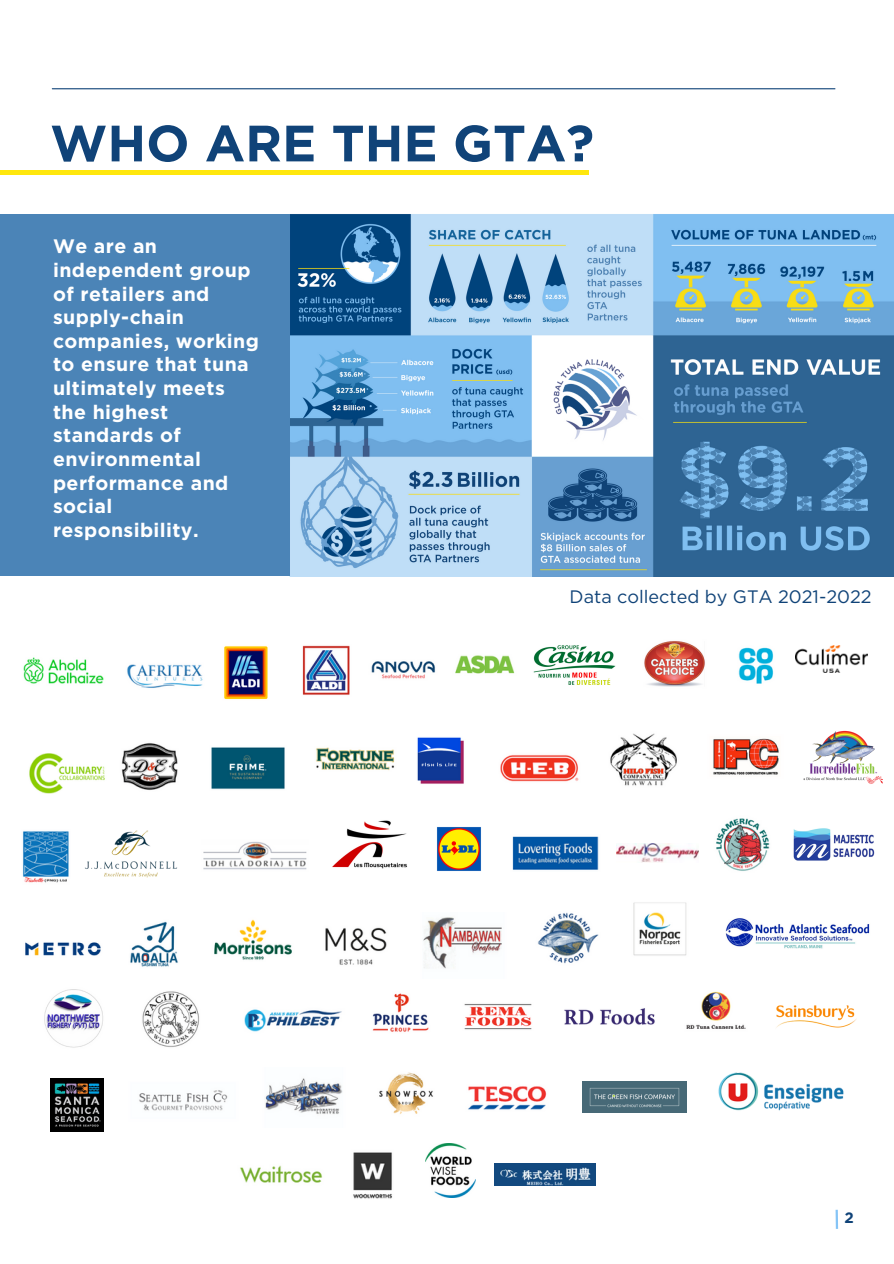
<style>
.page{position:relative;width:894px;height:1264px;background:#fff}
.page>*{position:absolute;margin:0;border:0;box-sizing:border-box;transform-origin:0 0}
.t1{font:700 51px "Gotham";color:#104378}
.t2{font:700 19.5px/23.7px "Gotham";letter-spacing:.02em;color:#fff}
.t3{font:18px "Gotham";color:#104378}
.t4{font:700 15px "Gotham";color:#104378}
</style>
<div class="page">
<hr style="left:0;top:170px;width:589px;height:4px;background:#ffe70d">
<hr style="left:52px;top:88px;width:782px;height:1px;background:#104378">
<img style="left:290px;top:214px;width:603px;height:362px">
<div style="left:0;top:214px;width:290px;height:362px;background:#4b84b7"></div>
<img style="left:203px;top:841px;width:104px;height:29px">
<img style="left:713px;top:738px;width:66px;height:37px">
<img style="left:379px;top:1072px;width:54px;height:42px">
<img style="left:121px;top:743px;width:57px;height:47px">
<img style="left:325px;top:927px;width:62px;height:38px">
<img style="left:302px;top:645px;width:48px;height:50px">
<img style="left:417px;top:737px;width:47px;height:47px">
<img style="left:265px;top:1078px;width:78px;height:36px">
<img style="left:224px;top:646px;width:44px;height:53px">
<img style="left:455px;top:655px;width:60px;height:19px">
<img style="left:372px;top:993px;width:57px;height:39px">
<img style="left:512px;top:836px;width:87px;height:34px">
<img style="left:738px;top:647px;width:36px;height:37px">
<img style="left:423px;top:917px;width:79px;height:52px">
<img style="left:464px;top:1004px;width:68px;height:26px">
<img style="left:142px;top:991px;width:57px;height:56px">
<img style="left:211px;top:747px;width:74px;height:43px">
<img style="left:716px;top:818px;width:54px;height:53px">
<img style="left:644px;top:641px;width:61px;height:46px">
<img style="left:633px;top:902px;width:54px;height:54px">
<img style="left:139px;top:1090px;width:89px;height:21px">
<img style="left:127px;top:664px;width:76px;height:24px">
<img style="left:316px;top:747px;width:79px;height:24px">
<img style="left:500px;top:755px;width:79px;height:27px">
<img style="left:130px;top:921px;width:48px;height:46px">
<img style="left:686px;top:991px;width:60px;height:38px">
<img style="left:371px;top:661px;width:65px;height:18px">
<img style="left:244px;top:1009px;width:98px;height:23px">
<img style="left:22px;top:831px;width:47px;height:52px">
<img style="left:44px;top:989px;width:59px;height:59px">
<img style="left:353px;top:1152px;width:39px;height:47px">
<img style="left:240px;top:1165px;width:83px;height:18px">
<img style="left:610px;top:733px;width:67px;height:53px">
<img style="left:468px;top:1086px;width:79px;height:24px">
<img style="left:23px;top:657px;width:81px;height:27px">
<img style="left:25px;top:942px;width:76px;height:14px">
<img style="left:538px;top:912px;width:61px;height:52px">
<img style="left:51px;top:1078px;width:53px;height:53px">
<img style="left:425px;top:1143px;width:50px;height:54px">
<img style="left:803px;top:730px;width:80px;height:54px">
<img style="left:214px;top:919px;width:78px;height:41px">
<img style="left:564px;top:1008px;width:91px;height:17px">
<img style="left:29px;top:753px;width:76px;height:40px">
<img style="left:725px;top:918px;width:145px;height:31px">
<img style="left:85px;top:830px;width:92px;height:48px">
<img style="left:793px;top:828px;width:82px;height:33px">
<img style="left:776px;top:1005px;width:80px;height:23px">
<img style="left:582px;top:1081px;width:104px;height:31px">
<img style="left:795px;top:645px;width:72px;height:27px">
<img style="left:616px;top:843px;width:81px;height:19px">
<img style="left:494px;top:1163px;width:101px;height:22px">
<img style="left:332px;top:820px;width:75px;height:49px">
<img style="left:533px;top:645px;width:83px;height:40px">
<img style="left:718px;top:1072px;width:126px;height:39px">
<img style="left:437px;top:827px;width:44px;height:44px">
<svg style="left:835px;top:1209px;width:2px;height:19px"></svg>
<h1 class="t1" style="left:50px;top:121px;width:545px">WHO ARE THE GTA?</h1>
<p class="t2" style="left:53px;top:235px;width:207px">We are an independent group of retailers and supply-chain companies, working to ensure that tuna ultimately meets the highest standards of environmental performance and social responsibility.</p>
<p class="t3" style="left:569px;top:586px;width:303px">Data collected by GTA 2021-2022</p>
<p class="t4" style="left:844px;top:1211px;width:11px">2</p>
</div>
